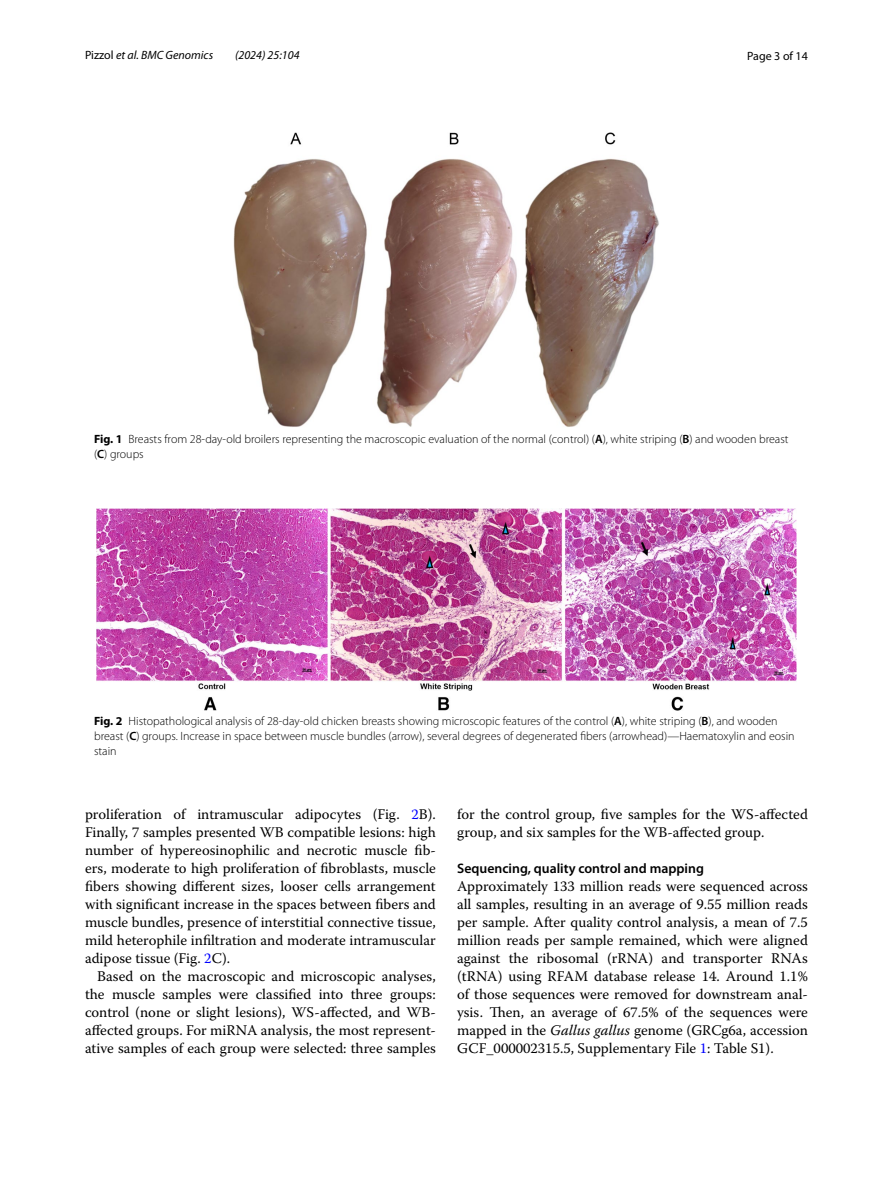
<style>
.page{position:relative;width:893px;height:1187px;background:#fff}
.page>*{position:absolute;margin:0;border:0;box-sizing:border-box;transform-origin:0 0}
.t1{font:14.7px/18px "Warnock Pro";color:#000;text-align:justify}
.t2{font:600 13.8px "Myriad Pro";color:#000}
.t3{font:300 12px/15px "Myriad Pro";color:#000}
.t4{font:italic 12px "Myriad Pro";color:#000}
.t5{font:12px "Myriad Pro";color:#000}
.s1{font-style:normal}
.s2{font-weight:700}
.s3{font-weight:600}
.s4{color:#00f}
.s5{font-style:italic}
</style>
<div class="page">
<img style="left:234px;top:133px;width:425px;height:294px">
<img style="left:96px;top:508px;width:701px;height:202px">
<p class="t4" style="left:85px;top:48px;width:130px"><span class="s1">Pizzol</span> et al. BMC Genomics</p>
<p class="t4" style="left:235px;top:48px;width:66px">(2024) 25:104</p>
<p class="t5" style="left:747px;top:48px;width:62px">Page 3 of 14</p>
<p class="t3" style="left:94px;top:431px;width:696px"><span class="s2">Fig. 1</span> Breasts from 28-day-old broilers representing the macroscopic evaluation of the normal (control) (<span class="s3">A</span>), white striping (<span class="s3">B</span>) and wooden breast (<span class="s3">C</span>) groups</p>
<p class="t3" style="left:94px;top:714px;width:702px"><span class="s2">Fig. 2</span> Histopathological analysis of 28-day-old chicken breasts showing microscopic features of the control (<span class="s3">A</span>), white striping (<span class="s3">B</span>), and wooden breast (<span class="s3">C</span>) groups. Increase in space between muscle bundles (arrow), several degrees of degenerated fibers (arrowhead)—Haematoxylin and eosin stain</p>
<p class="t1" style="left:85px;top:805px;width:352px">proliferation of intramuscular adipocytes (Fig. <span class="s4">2</span>B).<br>Finally, 7 samples presented WB compatible lesions: high number of hypereosinophilic and necrotic muscle fib&shy;ers, moderate to high proliferation of fibroblasts, muscle fibers showing different sizes, looser cells arrangement with significant increase in the spaces between fibers and muscle bundles, presence of interstitial connective tissue, mild heterophile infiltration and moderate intramuscular adipose tissue (Fig. <span class="s4">2</span>C).</p>
<p class="t1" style="left:85px;top:967px;width:352px;text-indent:12px">Based on the macroscopic and microscopic analyses, the muscle samples were classified into three groups: control (none or slight lesions), WS-affected, and WB&shy;affected groups. For miRNA analysis, the most represent&shy;ative samples of each group were selected: three samples</p>
<p class="t1" style="left:457px;top:805px;width:352px">for the control group, five samples for the WS-affected group, and six samples for the WB-affected group.</p>
<p class="t2" style="left:457px;top:859px;width:248px">Sequencing, quality control and mapping</p>
<p class="t1" style="left:457px;top:877px;width:352px">Approximately 133 million reads were sequenced across all samples, resulting in an average of 9.55 million reads per sample. After quality control analysis, a mean of 7.5 million reads per sample remained, which were aligned against the ribosomal (rRNA) and transporter RNAs (tRNA) using RFAM database release 14. Around 1.1% of those sequences were removed for downstream anal&shy;ysis. Then, an average of 67.5% of the sequences were mapped in the <span class="s5">Gallus gallus</span> genome (GRCg6a, accession GCF_000002315.5, Supplementary File <span class="s4">1</span>: Table S1).</p>
</div>
